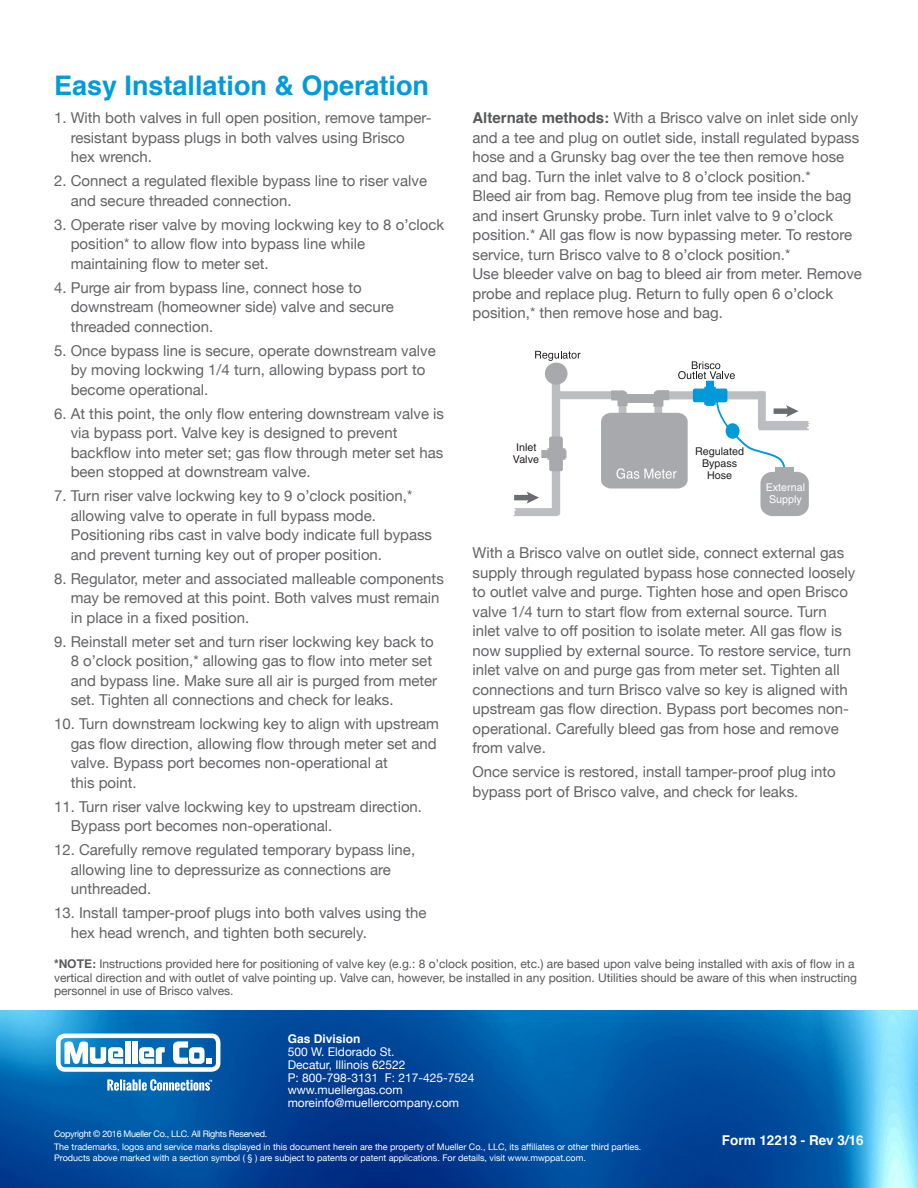
<style>
.page{position:relative;width:918px;height:1188px;background:#fff}
.page>*{position:absolute;margin:0;border:0;box-sizing:border-box;transform-origin:0 0}
.t1{font:700 27px "Helvetica";color:#009bda}
.t2{font:15px/19.5px "Helvetica Neue";color:#636366}
.t3{font:700 13.5px "Helvetica";color:#fff}
.t4{font:12px/13.5px "Helvetica Neue";color:#57585a}
.t5{font:12px/12.8px "Helvetica Neue";color:#fff}
.t6{font:700 12px "Helvetica";color:#fff}
.t7{font:10.65px/11.9px "Helvetica";color:#231f20;text-align:center}
.t8{font:10.65px/11.9px "Helvetica";color:#fff;text-align:center}
.t9{font:9px "Helvetica Neue";color:#fff}
.t10{font:9px "Helvetica Neue";letter-spacing:-.03em;color:#fff}
.s1{font-family:"Helvetica";font-weight:700;color:#57585a}
.s2{font-family:"Helvetica";font-weight:700}
</style>
<div class="page">
<img style="left:0;top:1011px;width:918px;height:177px">
<svg style="left:56px;top:1034px;width:164px;height:38px"></svg>
<svg style="left:107px;top:1079px;width:105px;height:12px"></svg>
<svg style="left:513px;top:351px;width:297px;height:165px"></svg>
<div style="left:760px;top:472px;width:49px;height:44px;background:#a8a9ad;border-radius:12px"></div>
<div style="left:776px;top:467px;width:18px;height:7px;background:#a8a9ad"></div>
<p class="t1" style="left:54px;top:63px;width:377px">Easy Installation &amp; Operation</p>
<p class="t2" style="left:71px;top:108px;width:362px;text-indent:-17px">1. With both valves in full open position, remove tamper&shy;resistant bypass plugs in both valves using Brisco hex wrench.</p>
<p class="t2" style="left:71px;top:171px;width:358px;text-indent:-17px">2. Connect a regulated flexible bypass line to riser valve and secure threaded connection.</p>
<p class="t2" style="left:71px;top:215px;width:375px;text-indent:-17px">3. Operate riser valve by moving lockwing key to 8 o’clock position* to allow flow into bypass line while maintaining flow to meter set.</p>
<p class="t2" style="left:71px;top:278px;width:325px;text-indent:-17px">4. Purge air from bypass line, connect hose to downstream (homeowner side) valve and secure threaded connection.</p>
<p class="t2" style="left:71px;top:341px;width:367px;text-indent:-17px">5. Once bypass line is secure, operate downstream valve by moving lockwing 1/4 turn, allowing bypass port to become operational.</p>
<p class="t2" style="left:71px;top:404px;width:375px;text-indent:-17px">6. At this point, the only flow entering downstream valve is via bypass port. Valve key is designed to prevent backflow into meter set; gas flow through meter set has been stopped at downstream valve.</p>
<p class="t2" style="left:71px;top:486px;width:363px;text-indent:-17px">7. Turn riser valve lockwing key to 9 o’clock position,* allowing valve to operate in full bypass mode.<br>Positioning ribs cast in valve body indicate full bypass and prevent turning key out of proper position.</p>
<p class="t2" style="left:71px;top:569px;width:375px;text-indent:-17px">8. Regulator, meter and associated malleable components may be removed at this point. Both valves must remain in place in a fixed position.</p>
<p class="t2" style="left:71px;top:632px;width:368px;text-indent:-17px">9. Reinstall meter set and turn riser lockwing key back to 8 o’clock position,* allowing gas to flow into meter set and bypass line. Make sure all air is purged from meter set. Tighten all connections and check for leaks.</p>
<p class="t2" style="left:54px;top:714px;width:387px;text-align:right">10. Turn downstream lockwing key to align with upstream gas flow direction, allowing flow through meter set and</p>
<p class="t2" style="left:71px;top:753px;width:319px">valve. Bypass port becomes non-operational at this point.</p>
<p class="t2" style="left:71px;top:797px;width:353px;text-indent:-17px">11. Turn riser valve lockwing key to upstream direction.<br>Bypass port becomes non-operational.</p>
<p class="t2" style="left:71px;top:840px;width:346px;text-indent:-17px">12. Carefully remove regulated temporary bypass line, allowing line to depressurize as connections are unthreaded.</p>
<p class="t2" style="left:71px;top:903px;width:357px;text-indent:-17px">13. Install tamper-proof plugs into both valves using the hex head wrench, and tighten both securely.</p>
<p class="t2" style="left:472px;top:108px;width:388px"><span class="s1">Alternate methods:</span> With a Brisco valve on inlet side only and a tee and plug on outlet side, install regulated bypass</p>
<p class="t2" style="left:472px;top:147px;width:391px">hose and a Grunsky bag over the tee then remove hose and bag. Turn the inlet valve to 8 o’clock position.*<br>Bleed air from bag. Remove plug from tee inside the bag and insert Grunsky probe. Turn inlet valve to 9 o’clock position.* All gas flow is now bypassing meter. To restore service, turn Brisco valve to 8 o’clock position.*<br>Use bleeder valve on bag to bleed air from meter. Remove probe and replace plug. Return to fully open 6 o’clock position,* then remove hose and bag.</p>
<p class="t7" style="left:513px;top:442px;width:28px">Inlet<br>Valve</p>
<p class="t7" style="left:695px;top:445px;width:50px">Regulated<br>Bypass<br>Hose</p>
<p class="t8" style="left:766px;top:481px;width:41px">External<br>Supply</p>
<p class="t2" style="left:472px;top:543px;width:384px">With a Brisco valve on outlet side, connect external gas supply through regulated bypass hose connected loosely to outlet valve and purge. Tighten hose and open Brisco valve 1/4 turn to start flow from external source. Turn inlet valve to off position to isolate meter. All gas flow is now supplied by external source. To restore service, turn inlet valve on and purge gas from meter set. Tighten all connections and turn Brisco valve so key is aligned with upstream gas flow direction. Bypass port becomes non&shy;operational. Carefully bleed gas from hose and remove from valve.</p>
<p class="t2" style="left:472px;top:762px;width:365px">Once service is restored, install tamper-proof plug into bypass port of Brisco valve, and check for leaks.</p>
<p class="t4" style="left:54px;top:957px;width:805px"><span class="s2">*NOTE:</span> Instructions provided here for positioning of valve key (e.g.: 8 o’clock position, etc.) are based upon valve being installed with axis of flow in a vertical direction and with outlet of valve pointing up. Valve can, however, be installed in any position. Utilities should be aware of this when instructing personnel in use of Brisco valves.</p>
<p class="t6" style="left:288px;top:1029px;width:74px">Gas Division</p>
<p class="t5" style="left:288px;top:1045px;width:119px">500 W. Eldorado St.<br>Decatur, Illinois 62522</p>
<p class="t5" style="left:288px;top:1071px;width:188px">P: 800-798-3131 F: 217-425-7524</p>
<p class="t5" style="left:288px;top:1084px;width:116px">www.muellergas.com</p>
<p class="t5" style="left:288px;top:1096px;width:173px">moreinfo@muellercompany.com</p>
<p class="t10" style="left:54px;top:1128px;width:215px">Copyright © 2016 Mueller Co., LLC. All Rights Reserved.</p>
<p class="t9" style="left:54px;top:1141px;width:589px">The trademarks, logos and service marks displayed in this document herein are the property of Mueller Co., LLC, its affiliates or other third parties.</p>
<p class="t9" style="left:54px;top:1152px;width:533px">Products above marked with a section symbol ( § ) are subject to patents or patent applications. For details, visit www.mwppat.com.</p>
<p class="t3" style="left:722px;top:1129px;width:143px">Form 12213 - Rev 3/16</p>
</div>
